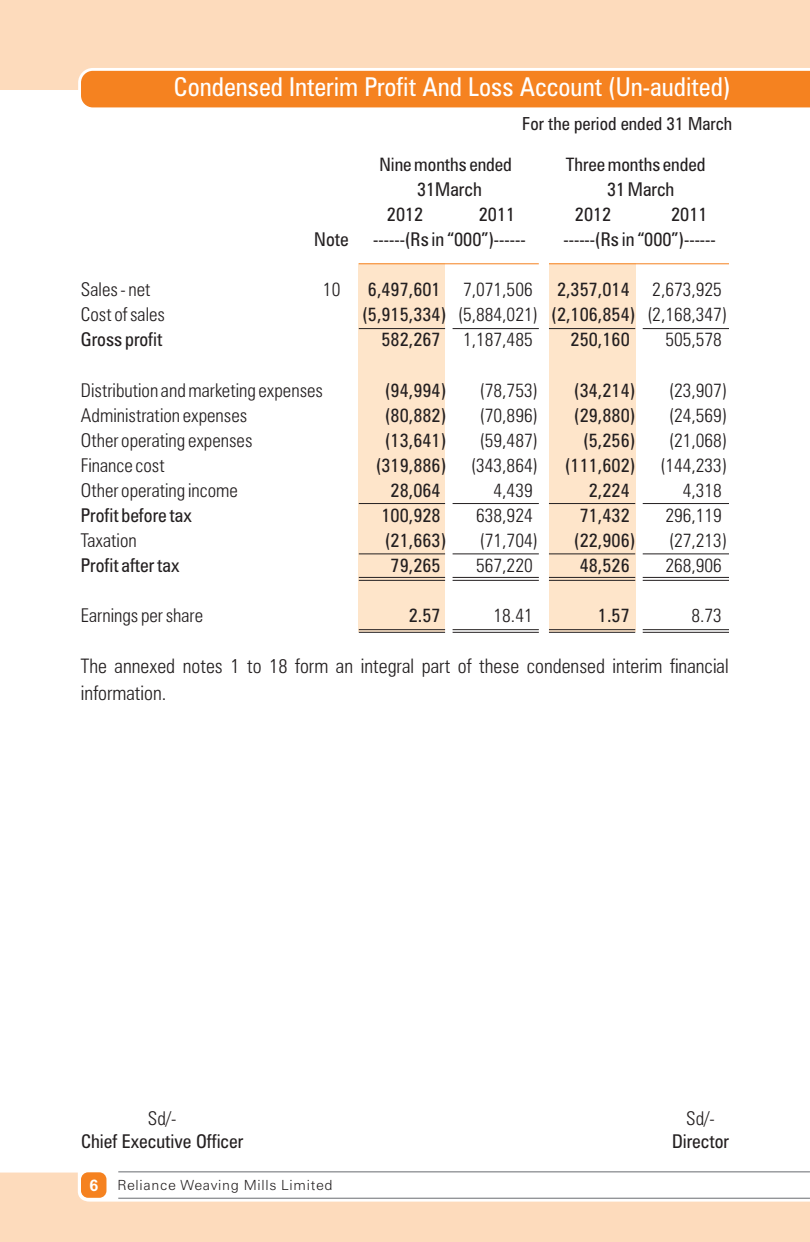
<style>
.page{position:relative;width:810px;height:1242px;background:#fff}
.page>*{position:absolute;margin:0;border:0;box-sizing:border-box;transform-origin:0 0}
.t1{font:condensed 26px "Zurich BT";color:#fff}
.t2{font:300 condensed 20px/26.4px "Zurich BT";color:#231f20}
.t3{font:condensed 19px "Zurich BT";color:#231f20}
.t4{font:300 condensed 19px "Zurich BT";color:#231f20}
.t5{font:condensed 18.4px "Zurich BT";color:#231f20}
.t6{font:condensed 18px "Zurich BT";color:#231f20}
.t7{font:300 14px "Zurich BT";letter-spacing:.05em;color:#231f20}
.s1{font-weight:300}
.s2{font-weight:400}
.s3{font-family:"Arial";font-weight:700;font-size:16px;color:#fff}
</style>
<div class="page">
<div style="left:359px;top:264px;width:86px;height:368px;background:#fee5ca"></div>
<div style="left:549px;top:264px;width:86px;height:368px;background:#fee5ca"></div>
<hr style="left:549px;top:328px;width:86px;height:1px;background:#231f20">
<hr style="left:643px;top:328px;width:86px;height:1px;background:#231f20">
<hr style="left:549px;top:263px;width:180px;height:1px;background:#f58220">
<hr style="left:359px;top:263px;width:180px;height:1px;background:#f58220">
<hr style="left:359px;top:328px;width:86px;height:1px;background:#231f20">
<hr style="left:453px;top:328px;width:86px;height:1px;background:#231f20">
<hr style="left:549px;top:577px;width:86px;height:1px;background:#231f20">
<hr style="left:643px;top:577px;width:86px;height:1px;background:#231f20">
<hr style="left:549px;top:580px;width:86px;height:1px;background:#231f20">
<hr style="left:643px;top:580px;width:86px;height:1px;background:#231f20">
<hr style="left:359px;top:577px;width:86px;height:1px;background:#231f20">
<hr style="left:453px;top:577px;width:86px;height:1px;background:#231f20">
<hr style="left:359px;top:580px;width:86px;height:1px;background:#231f20">
<hr style="left:453px;top:580px;width:86px;height:1px;background:#231f20">
<hr style="left:549px;top:553px;width:86px;height:1px;background:#231f20">
<hr style="left:643px;top:553px;width:86px;height:1px;background:#231f20">
<hr style="left:359px;top:553px;width:86px;height:1px;background:#231f20">
<hr style="left:453px;top:553px;width:86px;height:1px;background:#231f20">
<hr style="left:549px;top:629px;width:86px;height:1px;background:#231f20">
<hr style="left:643px;top:629px;width:86px;height:1px;background:#231f20">
<hr style="left:549px;top:632px;width:86px;height:1px;background:#231f20">
<hr style="left:643px;top:632px;width:86px;height:1px;background:#231f20">
<hr style="left:359px;top:629px;width:86px;height:1px;background:#231f20">
<hr style="left:453px;top:629px;width:86px;height:1px;background:#231f20">
<hr style="left:359px;top:632px;width:86px;height:1px;background:#231f20">
<hr style="left:453px;top:632px;width:86px;height:1px;background:#231f20">
<hr style="left:549px;top:503px;width:86px;height:1px;background:#231f20">
<hr style="left:643px;top:503px;width:86px;height:1px;background:#231f20">
<hr style="left:359px;top:503px;width:86px;height:1px;background:#231f20">
<hr style="left:453px;top:503px;width:86px;height:1px;background:#231f20">
<div style="left:81px;top:90px;width:729px;height:17px;background:#f58220"></div>
<div style="left:79px;top:1170px;width:29px;height:30px;border:4px solid #fff;border-radius:7px"></div>
<svg style="left:81px;top:1172px;width:25px;height:26px"></svg>
<hr style="left:118px;top:1171px;width:692px;height:2px;background:#939598">
<svg style="left:0;top:0;width:810px;height:90px;background:#fbcba0"></svg>
<svg style="left:0;top:1173px;width:810px;height:69px;fill:#fddbbc"></svg>
<h1 class="t1" style="left:174px;top:76px;width:558px">Condensed Interim Profit And Loss Account (Un-audited)</h1>
<p class="t6" style="left:522px;top:116px;width:212px">For the period ended 31 March</p>
<p class="t5" style="left:379px;top:157px;width:134px">Nine months ended</p>
<p class="t5" style="left:566px;top:157px;width:141px">Three months ended</p>
<p class="t3" style="left:417px;top:182px;width:66px">31March</p>
<p class="t3" style="left:607px;top:182px;width:69px">31 March</p>
<p class="t3" style="left:387px;top:207px;width:38px">2012</p>
<p class="t3" style="left:479px;top:207px;width:38px">2011</p>
<p class="t3" style="left:575px;top:207px;width:38px">2012</p>
<p class="t3" style="left:671px;top:207px;width:38px">2011</p>
<p class="t3" style="left:314px;top:232px;width:36px">Note</p>
<p class="t3" style="left:373px;top:232px;width:154px">------(Rs in “000”)------</p>
<p class="t3" style="left:564px;top:232px;width:154px">------(Rs in “000”)------</p>
<p class="t4" style="left:81px;top:282px;width:71px">Sales - net</p>
<p class="t4" style="left:323px;top:282px;width:19px">10</p>
<p class="t3" style="left:368px;top:282px;width:166px">6,497,601 <span class="s1">7,071,506</span></p>
<p class="t3" style="left:557px;top:282px;width:167px">2,357,014 <span class="s1">2,673,925</span></p>
<p class="t4" style="left:81px;top:307px;width:86px">Cost of sales</p>
<p class="t3" style="left:362px;top:307px;width:366px">(5,915,334) <span class="s1">(5,884,021)</span> (2,106,854) <span class="s1">(2,168,347)</span></p>
<p class="t3" style="left:81px;top:332px;width:83px">Gross profit</p>
<p class="t4" style="left:382px;top:332px;width:153px"><span class="s2">582,267</span> 1,187,485</p>
<p class="t3" style="left:571px;top:332px;width:61px">250,160</p>
<p class="t4" style="left:665px;top:332px;width:58px">505,578</p>
<p class="t4" style="left:81px;top:382px;width:244px">Distribution and marketing expenses</p>
<p class="t3" style="left:385px;top:382px;width:63px">(94,994)</p>
<p class="t4" style="left:480px;top:382px;width:60px">(78,753)</p>
<p class="t3" style="left:574px;top:382px;width:63px">(34,214)</p>
<p class="t4" style="left:669px;top:382px;width:60px">(23,907)</p>
<p class="t4" style="left:81px;top:407px;width:168px">Administration expenses</p>
<p class="t3" style="left:385px;top:407px;width:63px">(80,882)</p>
<p class="t4" style="left:480px;top:407px;width:60px">(70,896)</p>
<p class="t3" style="left:574px;top:407px;width:63px">(29,880)</p>
<p class="t4" style="left:669px;top:407px;width:60px">(24,569)</p>
<p class="t4" style="left:81px;top:432px;width:173px">Other operating expenses</p>
<p class="t3" style="left:385px;top:432px;width:63px">(13,641)</p>
<p class="t4" style="left:480px;top:432px;width:60px">(59,487)</p>
<p class="t3" style="left:583px;top:432px;width:53px">(5,256)</p>
<p class="t4" style="left:669px;top:432px;width:60px">(21,068)</p>
<p class="t4" style="left:81px;top:457px;width:85px">Finance cost</p>
<p class="t3" style="left:376px;top:457px;width:72px">(319,886)</p>
<p class="t4" style="left:471px;top:457px;width:69px">(343,864)</p>
<p class="t3" style="left:565px;top:457px;width:72px">(111,602)</p>
<p class="t4" style="left:660px;top:457px;width:69px">(144,233)</p>
<p class="t4" style="left:81px;top:482px;width:158px">Other operating income</p>
<p class="t3" style="left:391px;top:482px;width:52px">28,064</p>
<p class="t4" style="left:494px;top:482px;width:41px">4,439</p>
<p class="t3" style="left:589px;top:482px;width:42px">2,224</p>
<p class="t4" style="left:683px;top:482px;width:41px">4,318</p>
<p class="t3" style="left:81px;top:507px;width:112px">Profit before tax</p>
<p class="t3" style="left:382px;top:507px;width:61px">100,928</p>
<p class="t4" style="left:476px;top:507px;width:58px">638,924</p>
<p class="t3" style="left:580px;top:507px;width:52px">71,432</p>
<p class="t4" style="left:665px;top:507px;width:58px">296,119</p>
<p class="t4" style="left:81px;top:532px;width:57px">Taxation</p>
<p class="t3" style="left:385px;top:532px;width:63px">(21,663)</p>
<p class="t4" style="left:480px;top:532px;width:60px">(71,704)</p>
<p class="t3" style="left:574px;top:532px;width:63px">(22,906)</p>
<p class="t4" style="left:669px;top:532px;width:60px">(27,213)</p>
<p class="t3" style="left:81px;top:557px;width:100px">Profit after tax</p>
<p class="t3" style="left:391px;top:557px;width:52px">79,265</p>
<p class="t4" style="left:476px;top:557px;width:58px">567,220</p>
<p class="t3" style="left:580px;top:557px;width:52px">48,526</p>
<p class="t4" style="left:665px;top:557px;width:58px">268,906</p>
<p class="t4" style="left:81px;top:608px;width:124px">Earnings per share</p>
<p class="t3" style="left:409px;top:608px;width:33px">2.57</p>
<p class="t4" style="left:494px;top:608px;width:41px">18.41</p>
<p class="t3" style="left:598px;top:608px;width:33px">1.57</p>
<p class="t4" style="left:692px;top:608px;width:32px">8.73</p>
<p class="t2" style="left:81px;top:655px;width:649px">The annexed notes 1 to 18 form an integral part of these condensed interim financial information.</p>
<p class="t4" style="left:148px;top:1111px;width:30px">Sd/-</p>
<p class="t3" style="left:81px;top:1134px;width:164px">Chief Executive Officer</p>
<p class="t7" style="left:89px;top:1179px;width:245px"><span class="s3">6</span> Reliance Weaving Mills Limited</p>
<p class="t4" style="left:686px;top:1111px;width:30px">Sd/-</p>
<p class="t3" style="left:672px;top:1134px;width:59px">Director</p>
</div>
